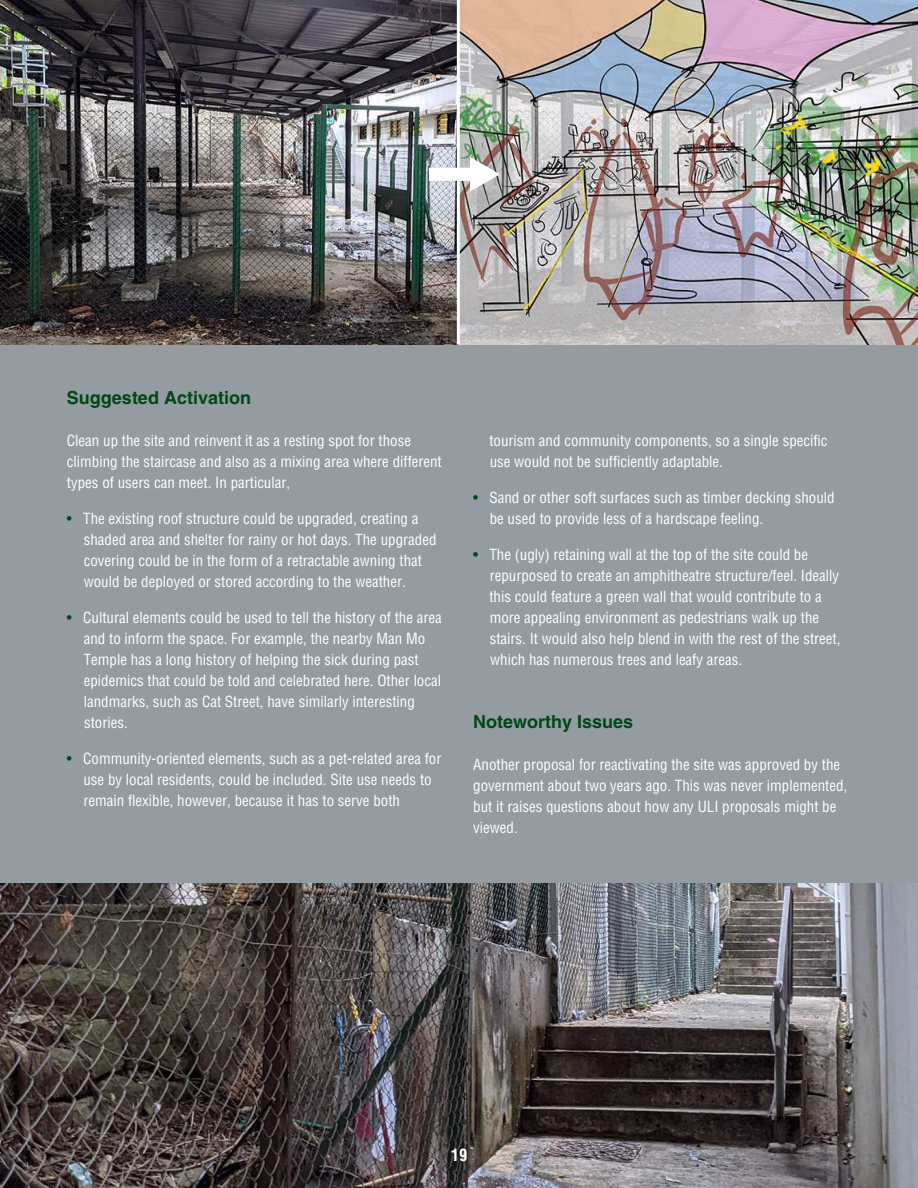
<style>
.page{position:relative;width:918px;height:1188px;background:#949ca1}
.page>*{position:absolute;margin:0;border:0;box-sizing:border-box;transform-origin:0 0}
.t1{font:700 18px "Helvetica LT Std";color:#004717}
.t2{font:700 condensed 16.5px "Helvetica LT Std";color:#fff}
.t3{font:condensed 15px/21px "Helvetica LT Std";color:#fff}
.s1{color:#004717}
</style>
<div class="page">
<img style="left:0;top:0;width:918px;height:345px">
<img style="left:0;top:883px;width:918px;height:305px">
<svg style="left:429px;top:157px;width:71px;height:35px;background:#d2d2d3"></svg>
<hr style="left:457px;top:0;width:3px;height:345px;background:#fff">
<p class="t1" style="left:67px;top:387px;width:186px">Suggested Activation</p>
<p class="t3" style="left:67px;top:430px;width:376px">Clean up the site and reinvent it as a resting spot for those climbing the staircase and also as a mixing area where different types of users can meet. In particular,</p>
<p class="t3" style="left:84px;top:508px;width:354px;text-indent:-17px"><span class="s1">•</span> The existing roof structure could be upgraded, creating a shaded area and shelter for rainy or hot days. The upgraded covering could be in the form of a retractable awning that would be deployed or stored according to the weather.</p>
<p class="t3" style="left:84px;top:607px;width:360px;text-indent:-17px"><span class="s1">•</span> Cultural elements could be used to tell the history of the area and to inform the space. For example, the nearby Man Mo Temple has a long history of helping the sick during past epidemics that could be told and celebrated here. Other local landmarks, such as Cat Street, have similarly interesting stories.</p>
<p class="t3" style="left:83px;top:748px;width:359px;text-indent:-16px"><span class="s1">•</span> Community-oriented elements, such as a pet-related area for use by local residents, could be included. Site use needs to remain flexible, however, because it has to serve both</p>
<p class="t3" style="left:489px;top:430px;width:340px">tourism and community components, so a single specific use would not be sufficiently adaptable.</p>
<p class="t3" style="left:490px;top:487px;width:347px;text-indent:-16px"><span class="s1">•</span> Sand or other soft surfaces such as timber decking should be used to provide less of a hardscape feeling.</p>
<p class="t3" style="left:489px;top:544px;width:353px;text-indent:-16px"><span class="s1">•</span> The (ugly) retaining wall at the top of the site could be repurposed to create an amphitheatre structure/feel. Ideally this could feature a green wall that would contribute to a more appealing environment as pedestrians walk up the stairs. It would also help blend in with the rest of the street, which has numerous trees and leafy areas.</p>
<p class="t1" style="left:473px;top:711px;width:162px">Noteworthy Issues</p>
<p class="t3" style="left:473px;top:754px;width:376px">Another proposal for reactivating the site was approved by the government about two years ago. This was never implemented, but it raises questions about how any ULI proposals might be viewed.</p>
<p class="t2" style="left:451px;top:1145px;width:18px">19</p>
</div>
